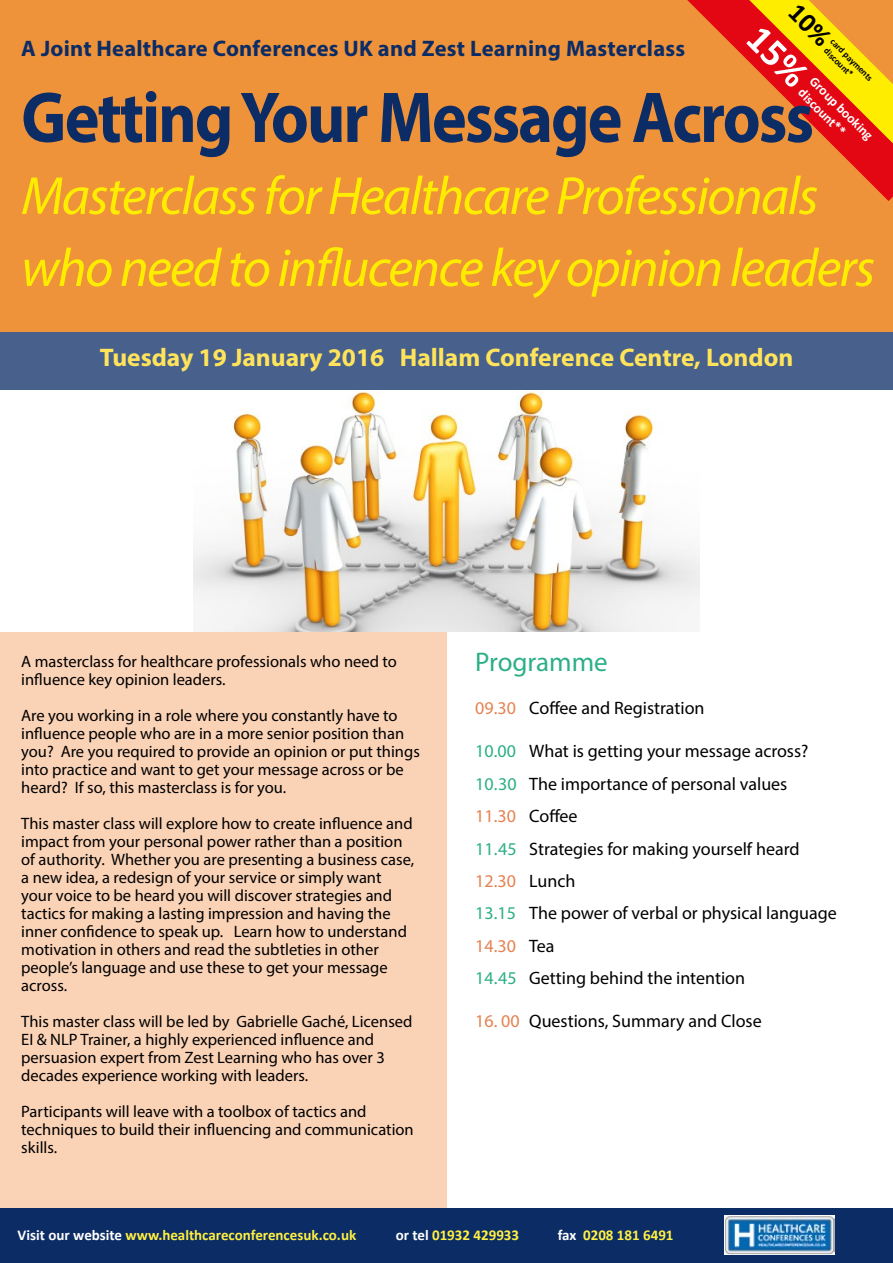
<style>
.page{position:relative;width:893px;height:1263px;background:#fff}
.page>*{position:absolute;margin:0;border:0;box-sizing:border-box;transform-origin:0 0}
.t1{font:700 72.6px "Myriad Pro";letter-spacing:-.03em;color:#0c2c65;scale:.91 1}
.t2{font:italic 54px/72px "Myriad Pro";letter-spacing:-.03em;color:#ffed00}
.t3{font:27px "Myriad Pro";color:#2baf86}
.t4{font:700 25.5px "Myriad Pro";color:#ffe45b}
.t5{font:700 22.5px "Myriad Pro";letter-spacing:.01em;color:#0c2c65}
.t6{font:18px/32.4px "Myriad Pro";color:#000}
.t7{font:16.5px/18px "Myriad Pro";color:#000}
.t8{font:700 15px "Calibri";color:#fff042}
.t9{font:700 13.5px/16.2px "Calibri";color:#fff}
.t10{font:700 9.15px/10.9px "Calibri";color:#000}
.s1{color:#e58250}
.s2{color:#2baf86}
.s3{color:#fff}
</style>
<div class="page">
<div style="left:0;top:0;width:893px;height:372px;background:#ef933b"></div>
<div style="left:0;top:632px;width:446px;height:587px;background:#fad2b6"></div>
<div style="left:0;top:1209px;width:893px;height:54px;background:#0c2c65"></div>
<img style="left:193px;top:389px;width:507px;height:242px">
<div style="left:0;top:332px;width:893px;height:57px;background:#48618c"></div>
<img style="left:724px;top:1216px;width:110px;height:38px">
<svg style="left:687px;top:0;width:206px;height:201px"></svg>
<p class="t10" style="left:836px;top:36px;width:57px;rotate:45deg">card payments discount*</p>
<h3 class="t5" style="left:21px;top:34px;width:665px">A Joint Healthcare Conferences UK and Zest Learning Masterclass</h3>
<h1 class="t1" style="left:21px;top:70px;width:873px">Getting Your Message Across</h1>
<h2 class="t2" style="left:21px;top:159px;width:855px">Masterclass for Healthcare Professionals who need to influcence key opinion leaders</h2>
<p class="t9" style="left:818px;top:73px;width:85px;rotate:45deg">Group booking discount**</p>
<h3 class="t4" style="left:100px;top:340px;width:695px">Tuesday 19 January 2016 Hallam Conference Centre, London</h3>
<p class="t7" style="left:21px;top:652px;width:377px">A masterclass for healthcare professionals who need to influence key opinion leaders.</p>
<p class="t7" style="left:21px;top:706px;width:400px">Are you working in a role where you constantly have to influence people who are in a more senior position than you? Are you required to provide an opinion or put things into practice and want to get your message across or be heard? If so, this masterclass is for you.</p>
<p class="t7" style="left:21px;top:814px;width:394px">This master class will explore how to create influence and impact from your personal power rather than a position of authority. Whether you are presenting a business case, a new idea, a redesign of your service or simply want your voice to be heard you will discover strategies and tactics for making a lasting impression and having the inner confidence to speak up. Learn how to understand motivation in others and read the subtleties in other people’s language and use these to get your message across.</p>
<p class="t7" style="left:21px;top:1012px;width:393px">This master class will be led by Gabrielle Gaché, Licensed EI &amp; NLP Trainer, a highly experienced influence and persuasion expert from Zest Learning who has over 3 decades experience working with leaders.</p>
<p class="t7" style="left:21px;top:1102px;width:394px">Participants will leave with a toolbox of tactics and techniques to build their influencing and communication skills.</p>
<h3 class="t3" style="left:475px;top:645px;width:134px">Programme</h3>
<p class="t6" style="left:475px;top:691px;width:231px"><span class="s1">09.30</span> Coffee and Registration</p>
<p class="t6" style="left:475px;top:735px;width:363px"><span class="s2">10.00</span> What is getting your message across?<br><span class="s2">10.30</span> The importance of personal values<br><span class="s1">11.30</span> Coffee<br><span class="s2">11.45</span> Strategies for making yourself heard<br><span class="s1">12.30</span> Lunch<br><span class="s2">13.15</span> The power of verbal or physical language<br><span class="s1">14.30</span> Tea<br><span class="s2">14.45</span> Getting behind the intention</p>
<p class="t6" style="left:475px;top:1005px;width:288px"><span class="s1">16. 00</span> Questions, Summary and Close</p>
<p class="t8" style="left:18px;top:1224px;width:340px"><span class="s3">Visit our website</span> www.healthcareconferencesuk.co.uk</p>
<p class="t8" style="left:396px;top:1224px;width:125px"><span class="s3">or tel</span> 01932 429933</p>
<p class="t8" style="left:558px;top:1224px;width:117px"><span class="s3">fax</span> 0208 181 6491</p>
</div>
